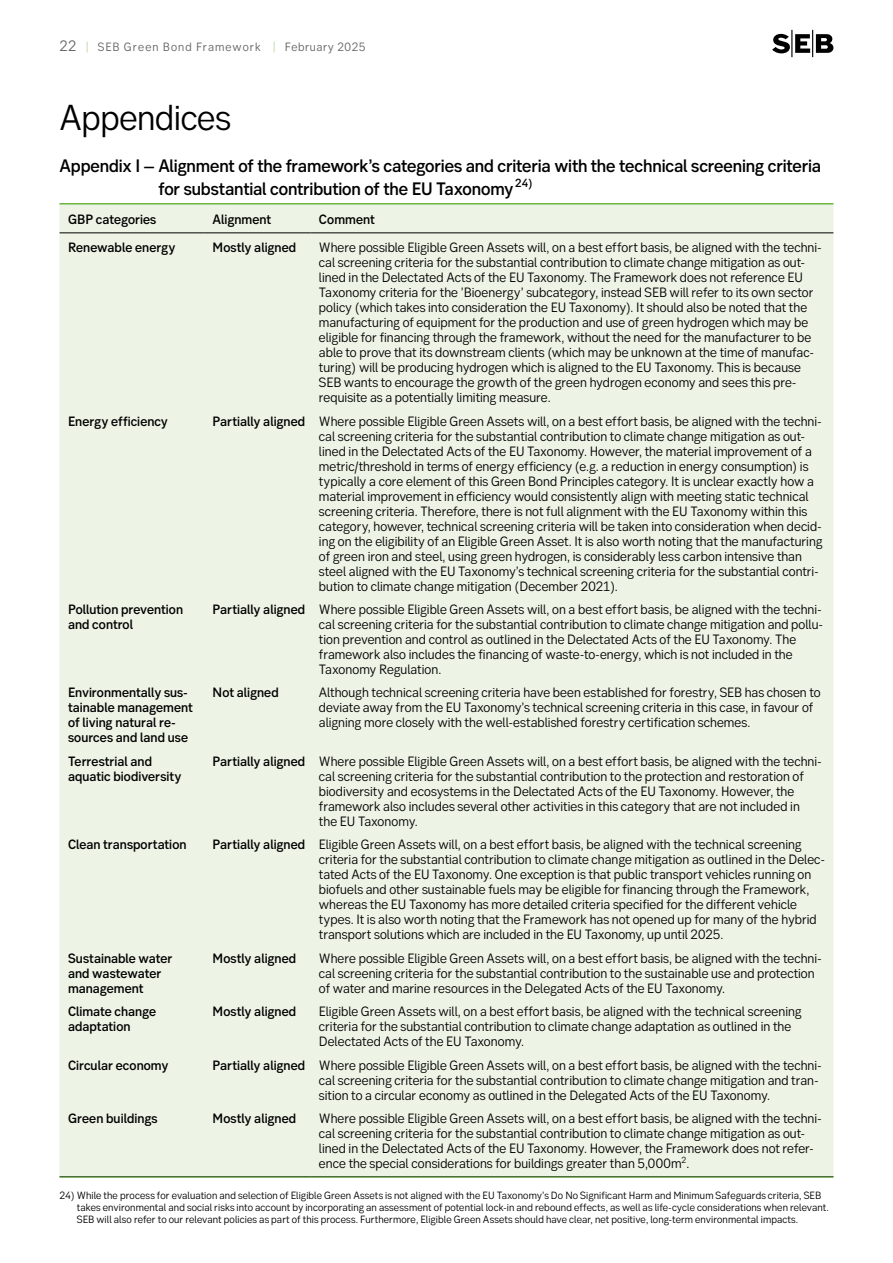
<style>
.page{position:relative;width:893px;height:1263px;background:#fff}
.page>*{position:absolute;margin:0;border:0;box-sizing:border-box;transform-origin:0 0}
.t1{font:36px "SEB Sans Serif";letter-spacing:-.01em;color:#000}
.t2{font:500 18px/22.5px "SEB Sans Serif";letter-spacing:-.01em;color:#000}
.t3{font:13.5px/15px "SEB Sans Serif";color:#000}
.t4{font:500 13.5px/15px "SEB Sans Serif";color:#000}
.t5{font:12px "SEB Sans Serif";letter-spacing:.075em;color:#646363}
.t6{font:10.5px/12px "SEB Sans Serif";letter-spacing:.01em;color:#000}
.s1{font-size:15px}
.s2{color:#b0d38f}
.s3{font-weight:500}
</style>
<div class="page">
<svg style="left:772px;top:30px;width:61px;height:27px"></svg>
<div style="left:60px;top:204px;width:773px;height:972px;background:#edf4e6"></div>
<hr style="left:60px;top:233px;width:144px;height:1px;background:#000">
<hr style="left:204px;top:233px;width:106px;height:1px;background:#000">
<hr style="left:310px;top:233px;width:523px;height:1px;background:#000">
<hr style="left:60px;top:1176px;width:144px;height:1px;background:#000">
<hr style="left:204px;top:1176px;width:106px;height:1px;background:#000">
<hr style="left:310px;top:1176px;width:523px;height:1px;background:#000">
<hr style="left:60px;top:203px;width:773px;height:1px;background:#6bb640">
<hr style="left:60px;top:1177px;width:773px;height:1px;background:#6bb640">
<p class="t5" style="left:60px;top:40px;width:307px"><span class="s1">22</span> <span class="s2">|</span> SEB Green Bond Framework <span class="s2">|</span> February 2025</p>
<h1 class="t1" style="left:60px;top:97px;width:173px">Appendices</h1>
<h2 class="t2" style="left:158px;top:154px;width:664px;text-indent:-99px">Appendix I – Alignment of the framework’s categories and criteria with the technical screening criteria for substantial contribution of the EU Taxonomy <sup>24)</sup></h2>
<p class="t4" style="left:68px;top:212px;width:90px">GBP categories</p>
<p class="t4" style="left:213px;top:212px;width:60px">Alignment</p>
<p class="t4" style="left:319px;top:212px;width:57px">Comment</p>
<p class="t4" style="left:68px;top:240px;width:109px">Renewable energy</p>
<p class="t4" style="left:213px;top:240px;width:85px">Mostly aligned</p>
<p class="t3" style="left:319px;top:240px;width:504px">Where possible Eligible Green Assets will, on a best effort basis, be aligned with the techni&shy;cal screening criteria for the substantial contribution to climate change mitigation as out&shy;lined in the Delectated Acts of the EU Taxonomy. The Framework does not reference EU Taxonomy criteria for the ’Bioenergy’ subcategory, instead SEB will refer to its own sector policy (which takes into consideration the EU Taxonomy). It should also be noted that the manufacturing of equipment for the production and use of green hydrogen which may be eligible for financing through the framework, without the need for the manufacturer to be able to prove that its downstream clients (which may be unknown at the time of manufac&shy;turing) will be producing hydrogen which is aligned to the EU Taxonomy. This is because SEB wants to encourage the growth of the green hydrogen economy and sees this pre&shy;requisite as a potentially limiting measure.</p>
<p class="t4" style="left:68px;top:413px;width:101px">Energy efficiency</p>
<p class="t3" style="left:319px;top:413px;width:505px;text-indent:-106px"><span class="s3">Partially aligned</span> Where possible Eligible Green Assets will, on a best effort basis, be aligned with the techni&shy;cal screening criteria for the substantial contribution to climate change mitigation as out&shy;lined in the Delectated Acts of the EU Taxonomy. However, the material improvement of a metric/threshold in terms of energy efficiency (e.g. a reduction in energy consumption) is typically a core element of this Green Bond Principles category. It is unclear exactly how a material improvement in efficiency would consistently align with meeting static technical screening criteria. Therefore, there is not full alignment with the EU Taxonomy within this category, however, technical screening criteria will be taken into consideration when decid&shy;ing on the eligibility of an Eligible Green Asset. It is also worth noting that the manufacturing of green iron and steel, using green hydrogen, is considerably less carbon intensive than steel aligned with the EU Taxonomy’s technical screening criteria for the substantial contri&shy;bution to climate change mitigation (December 2021).</p>
<p class="t4" style="left:68px;top:602px;width:116px">Pollution prevention and control</p>
<p class="t3" style="left:319px;top:602px;width:505px;text-indent:-106px"><span class="s3">Partially aligned</span> Where possible Eligible Green Assets will, on a best effort basis, be aligned with the techni&shy;cal screening criteria for the substantial contribution to climate change mitigation and pollu&shy;tion prevention and control as outlined in the Delectated Acts of the EU Taxonomy. The framework also includes the financing of waste-to-energy, which is not included in the Taxonomy Regulation.</p>
<p class="t4" style="left:68px;top:685px;width:126px">Environmentally sus&shy;tainable management of living natural re&shy;sources and land use</p>
<p class="t4" style="left:213px;top:685px;width:68px">Not aligned</p>
<p class="t3" style="left:319px;top:685px;width:503px">Although technical screening criteria have been established for forestry, SEB has chosen to deviate away from the EU Taxonomy’s technical screening criteria in this case, in favour of aligning more closely with the well-established forestry certification schemes.</p>
<p class="t4" style="left:68px;top:753px;width:115px">Terrestrial and aquatic biodiversity</p>
<p class="t3" style="left:319px;top:753px;width:504px;text-indent:-106px"><span class="s3">Partially aligned</span> Where possible Eligible Green Assets will, on a best effort basis, be aligned with the techni&shy;cal screening criteria for the substantial contribution to the protection and restoration of biodiversity and ecosystems in the Delectated Acts of the EU Taxonomy. However, the framework also includes several other activities in this category that are not included in the EU Taxonomy.</p>
<p class="t4" style="left:68px;top:837px;width:120px">Clean transportation</p>
<p class="t3" style="left:319px;top:837px;width:507px;text-indent:-106px"><span class="s3">Partially aligned</span> Eligible Green Assets will, on a best effort basis, be aligned with the technical screening criteria for the substantial contribution to climate change mitigation as outlined in the Delec&shy;tated Acts of the EU Taxonomy. One exception is that public transport vehicles running on biofuels and other sustainable fuels may be eligible for financing through the Framework, whereas the EU Taxonomy has more detailed criteria specified for the different vehicle types. It is also worth noting that the Framework has not opened up for many of the hybrid transport solutions which are included in the EU Taxonomy, up until 2025.</p>
<p class="t4" style="left:68px;top:950px;width:106px">Sustainable water and wastewater management</p>
<p class="t4" style="left:213px;top:950px;width:85px">Mostly aligned</p>
<p class="t3" style="left:319px;top:950px;width:504px">Where possible Eligible Green Assets will, on a best effort basis, be aligned with the techni&shy;cal screening criteria for the substantial contribution to the sustainable use and protection of water and marine resources in the Delegated Acts of the EU Taxonomy.</p>
<p class="t4" style="left:68px;top:1004px;width:90px">Climate change adaptation</p>
<p class="t4" style="left:213px;top:1004px;width:85px">Mostly aligned</p>
<p class="t3" style="left:319px;top:1004px;width:484px">Eligible Green Assets will, on a best effort basis, be aligned with the technical screening criteria for the substantial contribution to climate change adaptation as outlined in the<br>Delectated Acts of the EU Taxonomy.</p>
<p class="t4" style="left:68px;top:1057px;width:102px">Circular economy</p>
<p class="t3" style="left:319px;top:1057px;width:504px;text-indent:-106px"><span class="s3">Partially aligned</span> Where possible Eligible Green Assets will, on a best effort basis, be aligned with the techni&shy;cal screening criteria for the substantial contribution to climate change mitigation and tran&shy;sition to a circular economy as outlined in the Delegated Acts of the EU Taxonomy.</p>
<p class="t4" style="left:68px;top:1111px;width:91px">Green buildings</p>
<p class="t4" style="left:213px;top:1111px;width:85px">Mostly aligned</p>
<p class="t3" style="left:319px;top:1111px;width:504px">Where possible Eligible Green Assets will, on a best effort basis, be aligned with the techni&shy;cal screening criteria for the substantial contribution to climate change mitigation as out&shy;lined in the Delectated Acts of the EU Taxonomy. However, the Framework does not refer&shy;ence the special considerations for buildings greater than 5,000m<sup>2</sup>.</p>
<p class="t6" style="left:77px;top:1189px;width:753px;text-indent:-17px">24) While the process for evaluation and selection of Eligible Green Assets is not aligned with the EU Taxonomy’s Do No Significant Harm and Minimum Safeguards criteria, SEB takes environmental and social risks into account by incorporating an assessment of potential lock-in and rebound effects, as well as life-cycle considerations when relevant.<br>SEB will also refer to our relevant policies as part of this process. Furthermore, Eligible Green Assets should have clear, net positive, long-term environmental impacts.</p>
</div>
